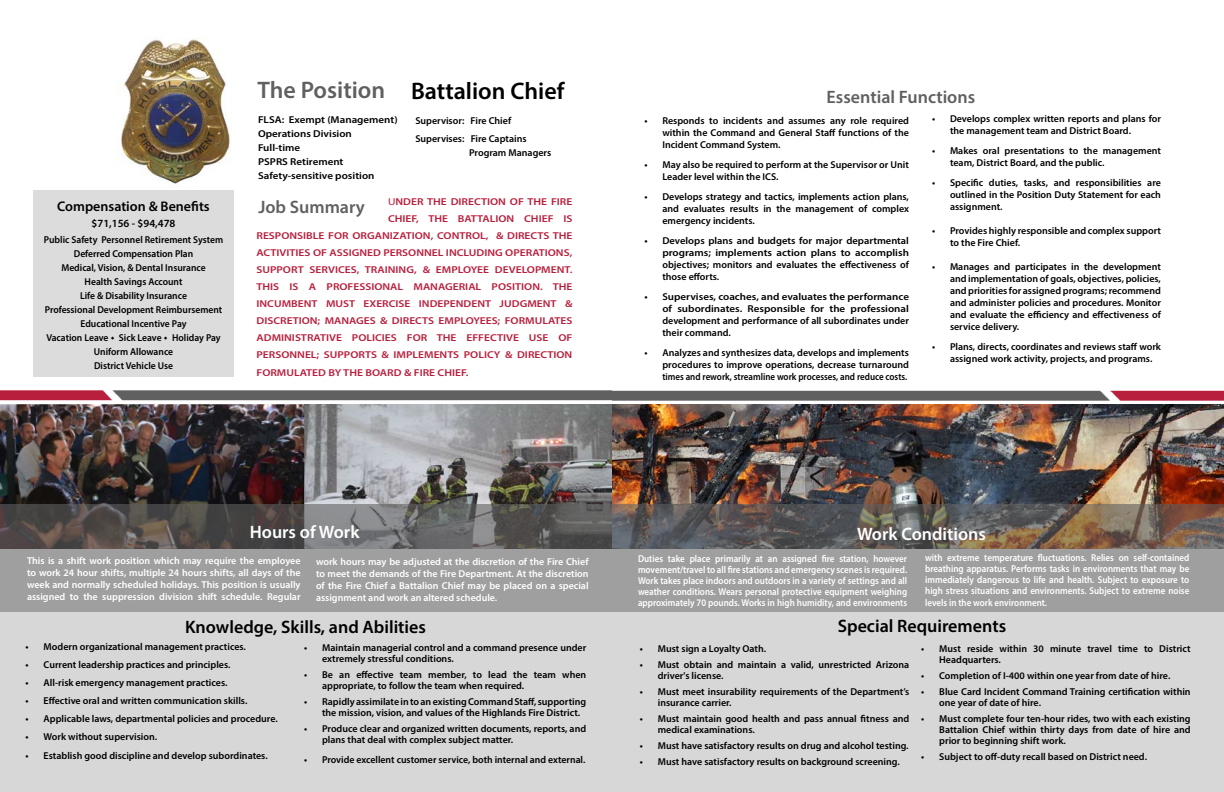
<style>
.page{position:relative;width:1224px;height:792px;background:#fff}
.page>*{position:absolute;margin:0;border:0;box-sizing:border-box;transform-origin:0 0}
.t1{font:600 24px "Myriad Pro";color:#000}
.t2{font:600 24px "Myriad Pro";color:#606060}
.t3{font:600 18px "Myriad Pro";color:#000}
.t4{font:600 18px "Myriad Pro";color:#606060}
.t5{font:600 18px "Myriad Pro";color:#fff}
.t6{font:600 14px "Myriad Pro";color:#000}
.t7{font:600 11px "Myriad Pro";color:#000}
.t8{font:600 10px/12px "Myriad Pro";color:#000}
.t9{font:600 10px/11px "Myriad Pro";color:#fff;text-align:justify;scale:.9 1}
.t10{font:600 10px/17px "Myriad Pro";color:#b81f3c;text-align:right;scale:1.15 1}
.t11{font:600 10px/12px "Myriad Pro";color:#fff;text-align:justify}
.t12{font:600 10px/12px "Myriad Pro";color:#000;text-align:justify;scale:1.05 1}
.t13{font:600 10px/14px "Myriad Pro";color:#000;text-align:center;scale:.96 1}
.t14{font:600 10px/14px "Myriad Pro";color:#000;scale:1.1 1}
.s1{font-weight:400}
</style>
<div class="page">
<div style="left:612px;top:612px;width:612px;height:180px;background:#d7d7d7"></div>
<img style="left:0;top:391px;width:1224px;height:10px">
<img style="left:0;top:404px;width:1224px;height:101px">
<div style="left:0;top:612px;width:612px;height:180px;background:#d7d7d7"></div>
<svg style="left:0;top:505px;width:612px;height:107px;background:#848282"></svg>
<svg style="left:612px;top:505px;width:612px;height:107px;background:#888481"></svg>
<img style="left:116px;top:37px;width:114px;height:150px">
<div style="left:33px;top:191px;width:201px;height:186px;background:#dcdcdc"></div>
<h3 class="t6" style="left:57px;top:197px;width:154px">Compensation &amp; Benefits</h3>
<p class="t7" style="left:92px;top:216px;width:85px">$71,156 - $94,478</p>
<p class="t13" style="left:44px;top:232px;width:188px">Public Safety Personnel Retirement System<br>Deferred Compensation Plan<br>Medical, Vision, &amp; Dental Insurance<br>Health Savings Account<br>Life &amp; Disability Insurance<br>Professional Development Reimbursement<br>Educational Incentive Pay<br>Vacation Leave Sick Leave Holiday Pay<br>Uniform Allowance<br>District Vehicle Use</p>
<h1 class="t2" style="left:257px;top:75px;width:129px">The Position</h1>
<h1 class="t1" style="left:411px;top:76px;width:155px">Battalion Chief</h1>
<p class="t14" style="left:258px;top:112px;width:128px">FLSA: Exempt (Management)<br>Operations Division<br>Full-time<br>PSPRS Retirement<br>Safety-sensitive position</p>
<p class="t8" style="left:415px;top:111px;width:113px;line-height:18px">Supervisor: Fire Chief<br>Supervises: Fire Captains</p>
<p class="t8" style="left:469px;top:146px;width:84px">Program Managers</p>
<p class="t10" style="left:257px;top:192px;width:276px"><span class="s1">U</span>NDER THE DIRECTION OF THE FIRE<br>CHIEF, THE BATTALION CHIEF IS<br>RESPONSIBLE FOR ORGANIZATION, CONTROL, &amp; DIRECTS THE ACTIVITIES OF ASSIGNED PERSONNEL INCLUDING OPERATIONS, SUPPORT SERVICES, TRAINING, &amp; EMPLOYEE DEVELOPMENT.<br>THIS IS A PROFESSIONAL MANAGERIAL POSITION. THE INCUMBENT MUST EXERCISE INDEPENDENT JUDGMENT &amp; DISCRETION; MANAGES &amp; DIRECTS EMPLOYEES; FORMULATES ADMINISTRATIVE POLICIES FOR THE EFFECTIVE USE OF PERSONNEL; SUPPORTS &amp; IMPLEMENTS POLICY &amp; DIRECTION</p>
<p class="t10" style="left:257px;top:363px;width:186px">FORMULATED BY THE BOARD &amp; FIRE CHIEF.</p>
<h2 class="t4" style="left:258px;top:196px;width:108px">Job Summary</h2>
<h2 class="t4" style="left:827px;top:85px;width:150px">Essential Functions</h2>
<p class="t8" style="left:950px;top:112px;width:212px;text-indent:-18px">• Develops complex written reports and plans for the management team and District Board.</p>
<p class="t8" style="left:950px;top:144px;width:213px;text-indent:-18px">• Makes oral presentations to the management team, District Board, and the public.</p>
<p class="t8" style="left:950px;top:176px;width:213px;text-align:justify;text-indent:-18px">• Specific duties, tasks, and responsibilities are outlined in the Position Duty Statement for each assignment.</p>
<p class="t8" style="left:950px;top:224px;width:212px;text-indent:-18px">• Provides highly responsible and complex support to the Fire Chief.</p>
<p class="t8" style="left:950px;top:260px;width:213px;text-align:justify;text-indent:-18px">• Manages and participates in the development and implementation of goals, objectives, policies, and priorities for assigned programs; recommend and administer policies and procedures. Monitor and evaluate the efficiency and effectiveness of service delivery.</p>
<p class="t8" style="left:950px;top:340px;width:212px;text-indent:-18px">• Plans, directs, coordinates and reviews staff work assigned work activity, projects, and programs.</p>
<p class="t8" style="left:662px;top:114px;width:248px;text-align:justify;text-indent:-18px">• Responds to incidents and assumes any role required within the Command and General Staff functions of the Incident Command System.</p>
<p class="t8" style="left:662px;top:158px;width:248px;text-indent:-18px">• May also be required to perform at the Supervisor or Unit<br>Leader level within the ICS.</p>
<p class="t8" style="left:662px;top:190px;width:248px;text-align:justify;text-indent:-18px">• Develops strategy and tactics, implements action plans, and evaluates results in the management of complex emergency incidents.</p>
<p class="t12" style="left:662px;top:234px;width:236px;text-indent:-18px">• Develops plans and budgets for major departmental programs; implements action plans to accomplish objectives; monitors and evaluates the effectiveness of those efforts.</p>
<p class="t12" style="left:662px;top:290px;width:236px;text-indent:-18px">• Supervises, coaches, and evaluates the performance of subordinates. Responsible for the professional development and performance of all subordinates under their command.</p>
<p class="t8" style="left:662px;top:346px;width:248px;text-align:justify;text-indent:-18px">• Analyzes and synthesizes data, develops and implements procedures to improve operations, decrease turnaround times and rework, streamline work processes, and reduce costs.</p>
<h2 class="t5" style="left:250px;top:521px;width:111px">Hours of Work</h2>
<h2 class="t5" style="left:857px;top:523px;width:131px">Work Conditions</h2>
<p class="t11" style="left:27px;top:554px;width:275px">This is a shift work position which may require the employee to work 24 hour shifts, multiple 24 hours shifts, all days of the week and normally scheduled holidays. This position is usually assigned to the suppression division shift schedule. Regular</p>
<p class="t11" style="left:316px;top:555px;width:274px">work hours may be adjusted at the discretion of the Fire Chief to meet the demands of the Fire Department. At the discretion of the Fire Chief a Battalion Chief may be placed on a special assignment and work an altered schedule.</p>
<h2 class="t3" style="left:185px;top:615px;width:242px">Knowledge, Skills, and Abilities</h2>
<p class="t8" style="left:26px;top:641px;width:222px">• Modern organizational management practices.</p>
<p class="t8" style="left:26px;top:659px;width:206px">• Current leadership practices and principles.</p>
<p class="t8" style="left:26px;top:677px;width:203px">• All-risk emergency management practices.</p>
<p class="t8" style="left:26px;top:695px;width:223px">• Effective oral and written communication skills.</p>
<p class="t8" style="left:26px;top:713px;width:254px">• Applicable laws, departmental policies and procedure.</p>
<p class="t8" style="left:26px;top:731px;width:133px">• Work without supervision.</p>
<p class="t8" style="left:26px;top:750px;width:244px">• Establish good discipline and develop subordinates.</p>
<p class="t8" style="left:322px;top:642px;width:266px;line-height:11px;text-indent:-18px">• Maintain managerial control and a command presence under extremely stressful conditions.</p>
<p class="t8" style="left:322px;top:669px;width:266px;line-height:11px;text-indent:-18px">• Be an effective team member, to lead the team when appropriate, to follow the team when required.</p>
<p class="t8" style="left:322px;top:696px;width:266px;line-height:11px;text-indent:-18px">• Rapidly assimilate in to an existing Command Staff, supporting the mission, vision, and values of the Highlands Fire District.</p>
<p class="t8" style="left:322px;top:723px;width:266px;line-height:11px;text-indent:-18px">• Produce clear and organized written documents, reports, and plans that deal with complex subject matter.</p>
<p class="t8" style="left:304px;top:753px;width:283px">• Provide excellent customer service, both internal and external.</p>
<p class="t9" style="left:638px;top:552px;width:301px">Duties take place primarily at an assigned fire station, however movement/travel to all fire stations and emergency scenes is required.<br>Work takes place indoors and outdoors in a variety of settings and all weather conditions. Wears personal protective equipment weighing approximately 70 pounds. Works in high humidity, and environments</p>
<p class="t9" style="left:925px;top:551px;width:295px">with extreme temperature fluctuations. Relies on self-contained breathing apparatus. Performs tasks in environments that may be immediately dangerous to life and health. Subject to exposure to high stress situations and environments. Subject to extreme noise</p>
<p class="t9" style="left:925px;top:596px;width:137px">levels in the work environment.</p>
<h2 class="t3" style="left:838px;top:614px;width:170px">Special Requirements</h2>
<p class="t8" style="left:640px;top:642px;width:128px">• Must sign a Loyalty Oath.</p>
<p class="t8" style="left:658px;top:659px;width:253px;line-height:11px;text-indent:-18px">• Must obtain and maintain a valid, unrestricted Arizona driver's license.</p>
<p class="t8" style="left:658px;top:686px;width:253px;line-height:11px;text-indent:-18px">• Must meet insurability requirements of the Department’s insurance carrier.</p>
<p class="t8" style="left:658px;top:713px;width:253px;line-height:11px;text-indent:-18px">• Must maintain good health and pass annual fitness and medical examinations.</p>
<p class="t8" style="left:640px;top:739px;width:270px">• Must have satisfactory results on drug and alcohol testing.</p>
<p class="t8" style="left:640px;top:755px;width:262px">• Must have satisfactory results on background screening.</p>
<p class="t8" style="left:939px;top:643px;width:253px;line-height:11px;text-indent:-18px">• Must reside within 30 minute travel time to District<br>Headquarters.</p>
<p class="t8" style="left:921px;top:669px;width:251px">• Completion of I-400 within one year from date of hire.</p>
<p class="t8" style="left:939px;top:686px;width:253px;line-height:11px;text-indent:-18px">• Blue Card Incident Command Training certification within one year of date of hire.</p>
<p class="t8" style="left:939px;top:713px;width:253px;line-height:11px;text-align:justify;text-indent:-18px">• Must complete four ten-hour rides, two with each existing Battalion Chief within thirty days from date of hire and prior to beginning shift work.</p>
<p class="t8" style="left:921px;top:750px;width:227px">• Subject to off-duty recall based on District need.</p>
</div>
